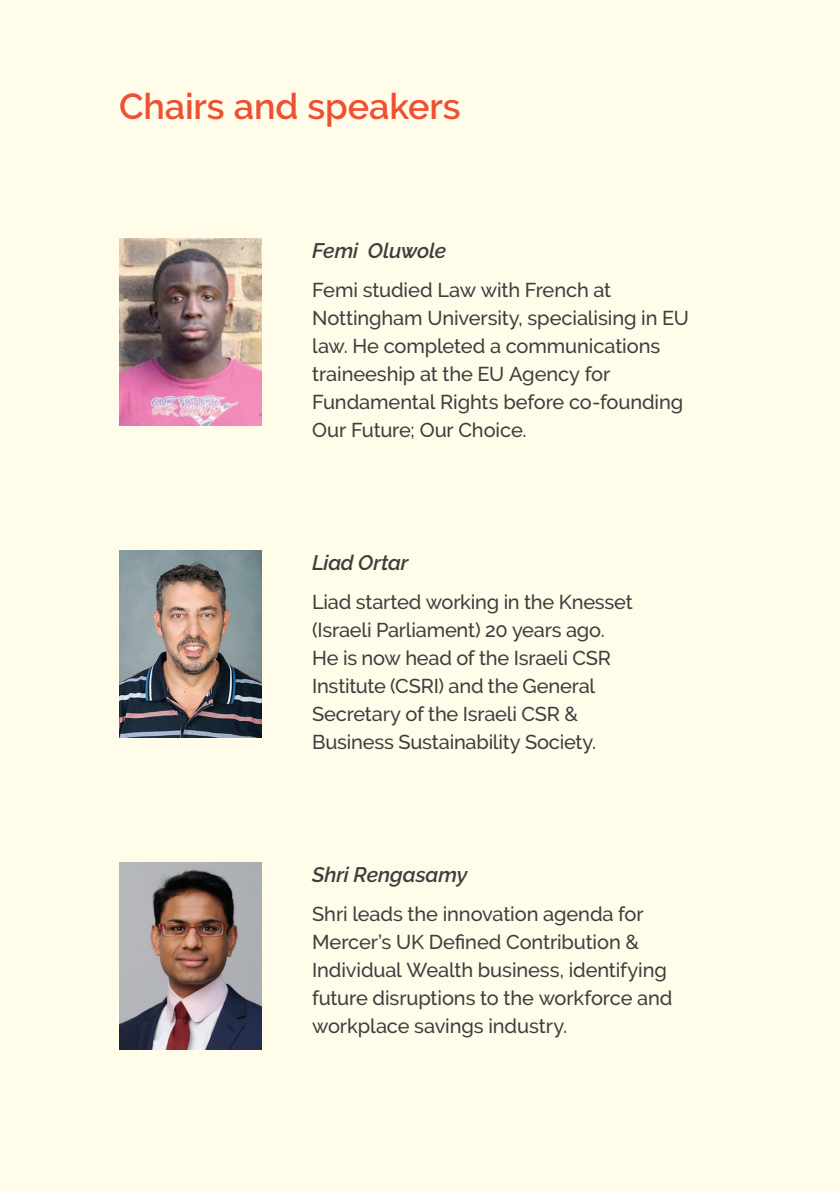
<style>
.page{position:relative;width:840px;height:1191px;background:#fff}
.page>*{position:absolute;margin:0;border:0;box-sizing:border-box;transform-origin:0 0}
.t1{font:600 36px "Raleway";color:#ef5032}
.t2{font:italic 600 21px "Raleway";letter-spacing:-.005em;color:#3e3e3f}
.t3{font:500 20px/28px "Raleway";letter-spacing:-.01em;color:#3e3e3f}
</style>
<div class="page">
<div style="left:0;top:0;width:839px;height:1191px;background:#fffde9"></div>
<img style="left:119px;top:862px;width:142px;height:187px">
<img style="left:119px;top:238px;width:142px;height:187px">
<img style="left:119px;top:550px;width:142px;height:187px">
<h1 class="t1" style="left:119px;top:86px;width:343px">Chairs and speakers</h1>
<p class="t2" style="left:312px;top:238px;width:136px">Femi Oluwole</p>
<p class="t3" style="left:312px;top:276px;width:378px">Femi studied Law with French at Nottingham University, specialising in EU law. He completed a communications traineeship at the EU Agency for Fundamental Rights before co-founding Our Future; Our Choice.</p>
<p class="t2" style="left:312px;top:550px;width:98px">Liad Ortar</p>
<p class="t3" style="left:312px;top:588px;width:322px">Liad started working in the Knesset (Israeli Parliament) 20 years ago.<br>He is now head of the Israeli CSR Institute (CSRI) and the General Secretary of the Israeli CSR &amp; Business Sustainability Society.</p>
<p class="t2" style="left:312px;top:862px;width:157px">Shri Rengasamy</p>
<p class="t3" style="left:312px;top:900px;width:361px">Shri leads the innovation agenda for Mercer’s UK Defined Contribution &amp; Individual Wealth business, identifying future disruptions to the workforce and workplace savings industry.</p>
</div>
